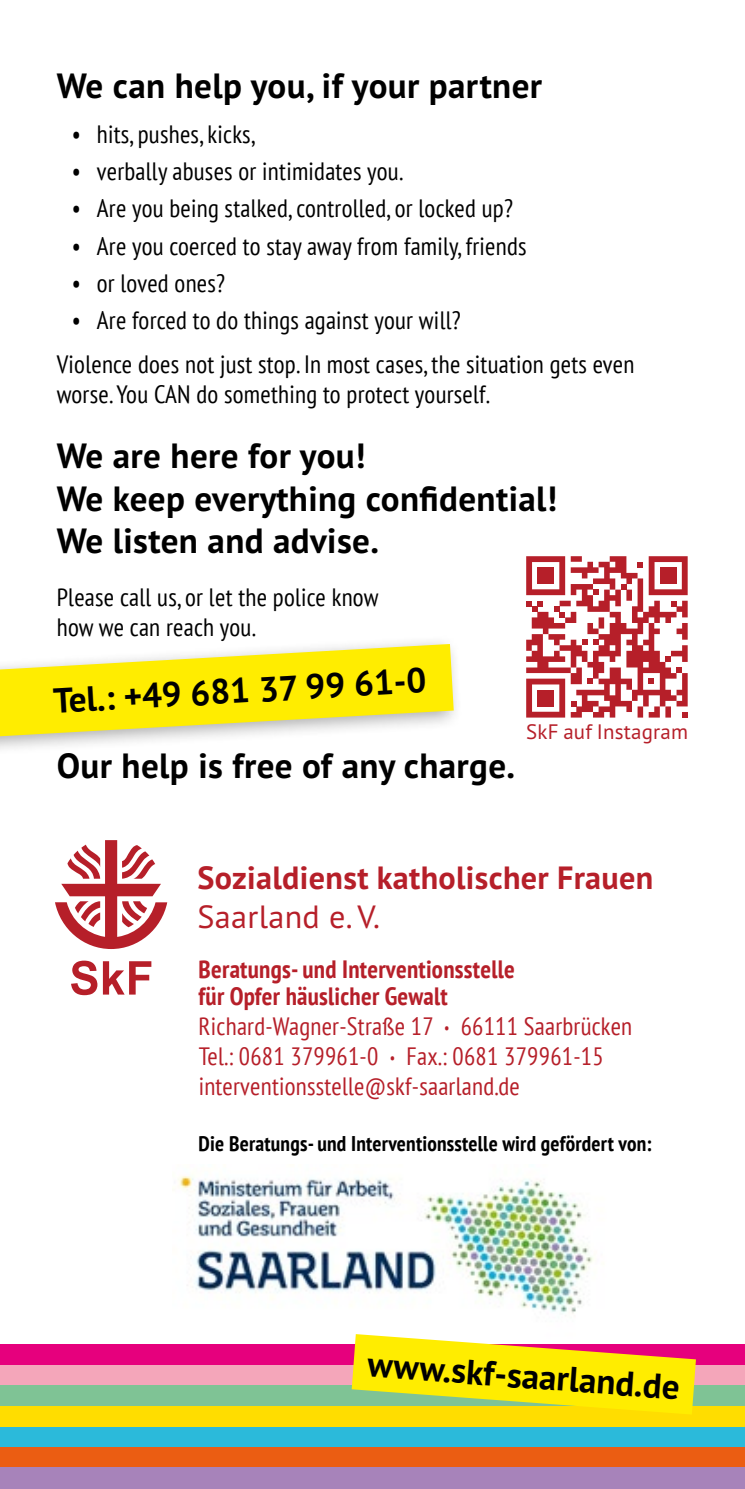
<style>
.page{position:relative;width:745px;height:1489px;background:#fff}
.page>*{position:absolute;margin:0;border:0;box-sizing:border-box;transform-origin:0 0}
.t1{font:700 35px/42.5px "PT Sans Pro";letter-spacing:.01em;color:#000}
.t2{font:700 32.25px "PT Sans Pro";letter-spacing:.01em;color:#b61f29}
.t3{font:32.25px "PT Sans Pro";letter-spacing:.01em;color:#b61f29}
.t4{font:condensed 25px/44.5px "PT Sans";letter-spacing:.01em;color:#000}
.t5{font:condensed 25px/30px "PT Sans";letter-spacing:.01em;color:#b61f29}
.t6{font:700 condensed 25px/27.5px "PT Sans";letter-spacing:.01em;color:#b61f29}
.t7{font:700 condensed 21.25px "PT Sans";letter-spacing:.01em;color:#000}
.t8{font:21px "PT Sans Pro";letter-spacing:.01em;color:#b61f29}
.s1{font-size:15px}
</style>
<div class="page">
<div style="left:0;top:1364px;width:744px;height:21px;background:#f4a6ba"></div>
<div style="left:0;top:1385px;width:744px;height:20px;background:#7fc395"></div>
<div style="left:0;top:1343px;width:744px;height:21px;background:#e6007d"></div>
<div style="left:0;top:1426px;width:744px;height:20px;background:#2bbada"></div>
<div style="left:0;top:1405px;width:744px;height:21px;background:#fd0"></div>
<div style="left:0;top:1446px;width:744px;height:21px;background:#eb5d12"></div>
<div style="left:0;top:1467px;width:744px;height:21px;background:#a783ba"></div>
<div style="left:0;top:633px;width:462px;height:124px;background:#000;opacity:.32"></div>
<svg style="left:0;top:644px;width:453px;height:92px"></svg>
<img style="left:178px;top:1176px;width:416px;height:138px">
<svg style="left:71px;top:960px;width:26px;height:35px"></svg>
<svg style="left:103px;top:961px;width:48px;height:33px"></svg>
<svg style="left:55px;top:840px;width:112px;height:109px"></svg>
<svg style="left:526px;top:556px;width:161px;height:161px"></svg>
<div style="left:537px;top:567px;width:16px;height:17px;background:#b61f29"></div>
<div style="left:659px;top:567px;width:17px;height:17px;background:#b61f29"></div>
<div style="left:537px;top:689px;width:16px;height:17px;background:#b61f29"></div>
<svg style="left:351px;top:1334px;width:344px;height:80px"></svg>
<h1 class="t1" style="left:57px;top:64px;width:486px">We can help you, if your partner</h1>
<p class="t4" style="left:72px;top:112px;width:185px">• hits, pushes, kicks,</p>
<p class="t4" style="left:72px;top:149px;width:332px">• verbally abuses or intimidates you.</p>
<p class="t4" style="left:72px;top:186px;width:442px">• Are you being stalked, controlled, or locked up?</p>
<p class="t4" style="left:72px;top:223px;width:456px">• Are you coerced to stay away from family, friends</p>
<p class="t4" style="left:72px;top:260px;width:155px">• or loved ones?</p>
<p class="t4" style="left:57px;top:297px;width:579px;text-indent:15px">• Are forced to do things against your will?<br>Violence does not just stop. In most cases, the situation gets even</p>
<p class="t4" style="left:57px;top:372px;width:434px">worse. You CAN do something to protect yourself.</p>
<h1 class="t1" style="left:57px;top:434px;width:501px">We are here for you!<br>We keep everything confidential!<br>We listen and advise.</h1>
<p class="t4" style="left:57px;top:581px;width:323px;line-height:30px">Please call us, or let the police know how we can reach you.</p>
<h1 class="t1" style="left:52px;top:678px;width:375px;rotate:-3deg">Tel.: +49 681 37 99 61-0</h1>
<h1 class="t1" style="left:57px;top:744px;width:459px">Our help is free of any charge.</h1>
<p class="t8" style="left:526px;top:718px;width:163px">SkF auf Instagram</p>
<p class="t2" style="left:197px;top:856px;width:457px">Sozialdienst katholischer Frauen</p>
<p class="t3" style="left:197px;top:895px;width:184px">Saarland e. V.</p>
<p class="t6" style="left:198px;top:954px;width:317px">Beratungs- und Interventionsstelle für Opfer häuslicher Gewalt</p>
<p class="t5" style="left:198px;top:1010px;width:435px">Richard-Wagner-Straße 17 <span class="s1">•</span> 66111 Saarbrücken<br>Tel.: 0681 379961-0 <span class="s1">•</span> Fax.: 0681 379961-15 interventionsstelle@skf-saarland.de</p>
<p class="t7" style="left:198px;top:1129px;width:454px">Die Beratungs- und Interventionsstelle wird gefördert von:</p>
<h1 class="t1" style="left:369px;top:1342px;width:314px;rotate:4deg">www.skf-saarland.de</h1>
</div>
